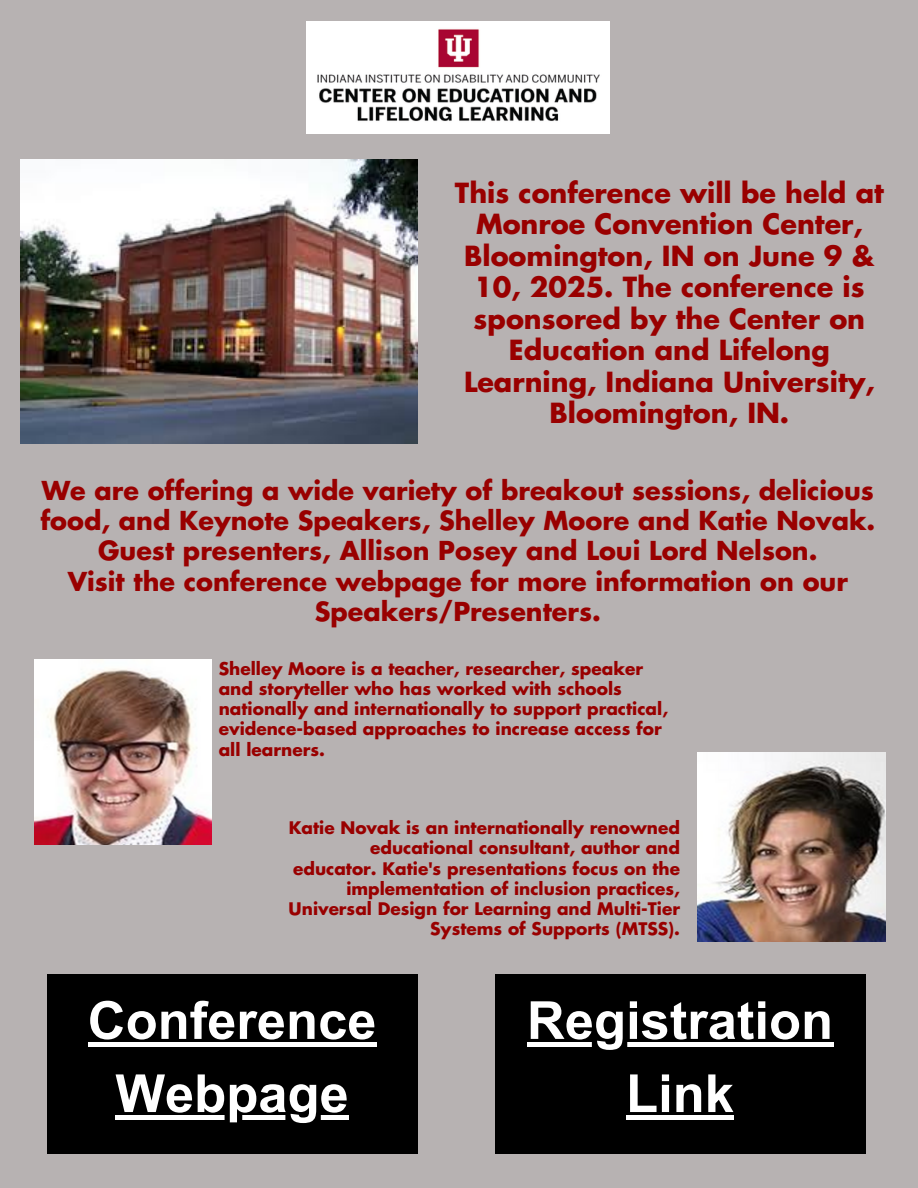
<style>
.page{position:relative;width:918px;height:1188px;background:#b7b2b2}
.page>*{position:absolute;margin:0;border:0;box-sizing:border-box;transform-origin:0 0}
.t1{font:700 52.5px/73.2px "Arial MT Pro";color:#fff;text-align:center}
.t2{font:700 27.15px/31.5px "Futura LT Pro";color:#900;text-align:center}
.t3{font:700 25.5px/30.3px "Futura LT Pro";color:#900;text-align:center}
.t4{font:700 16.95px/20.2px "Futura LT Pro";color:#900}
</style>
<div class="page">
<img style="left:307px;top:21px;width:302px;height:113px">
<div style="left:47px;top:974px;width:370px;height:180px;background:#000"></div>
<div style="left:88px;top:1042px;width:288px;height:5px;background:#fff"></div>
<svg style="left:115px;top:1115px;width:234px;height:5px"></svg>
<div style="left:495px;top:974px;width:370px;height:180px;background:#000"></div>
<div style="left:527px;top:1042px;width:306px;height:5px;background:#fff"></div>
<div style="left:626px;top:1115px;width:108px;height:5px;background:#fff"></div>
<img style="left:20px;top:159px;width:397px;height:285px">
<img style="left:35px;top:660px;width:177px;height:184px">
<img style="left:698px;top:752px;width:188px;height:189px">
<h2 class="t2" style="left:455px;top:178px;width:430px">This conference will be held at<br>Monroe Convention Center,<br>Bloomington, IN on June 9 &amp;<br>10, 2025. The conference is sponsored by the Center on<br>Education and Lifelong<br>Learning, Indiana University,<br>Bloomington, IN.</h2>
<p class="t3" style="left:40px;top:476px;width:836px">We are offering a wide variety of breakout sessions, delicious food, and Keynote Speakers, Shelley Moore and Katie Novak.<br>Guest presenters, Allison Posey and Loui Lord Nelson.<br>Visit the conference webpage for more information on our Speakers/Presenters.</p>
<p class="t4" style="left:219px;top:659px;width:451px">Shelley Moore is a teacher, researcher, speaker and storyteller who has worked with schools nationally and internationally to support practical, evidence-based approaches to increase access for all learners.</p>
<p class="t4" style="left:289px;top:819px;width:393px;text-align:right">Katie Novak is an internationally renowned educational consultant, author and educator. Katie's presentations focus on the implementation of inclusion practices, Universal Design for Learning and Multi-Tier Systems of Supports (MTSS).</p>
<p class="t1" style="left:88px;top:990px;width:290px">Conference</p>
<p class="t1" style="left:115px;top:1064px;width:235px">Webpage</p>
<h2 class="t1" style="left:527px;top:990px;width:308px">Registration<br>Link</h2>
</div>
